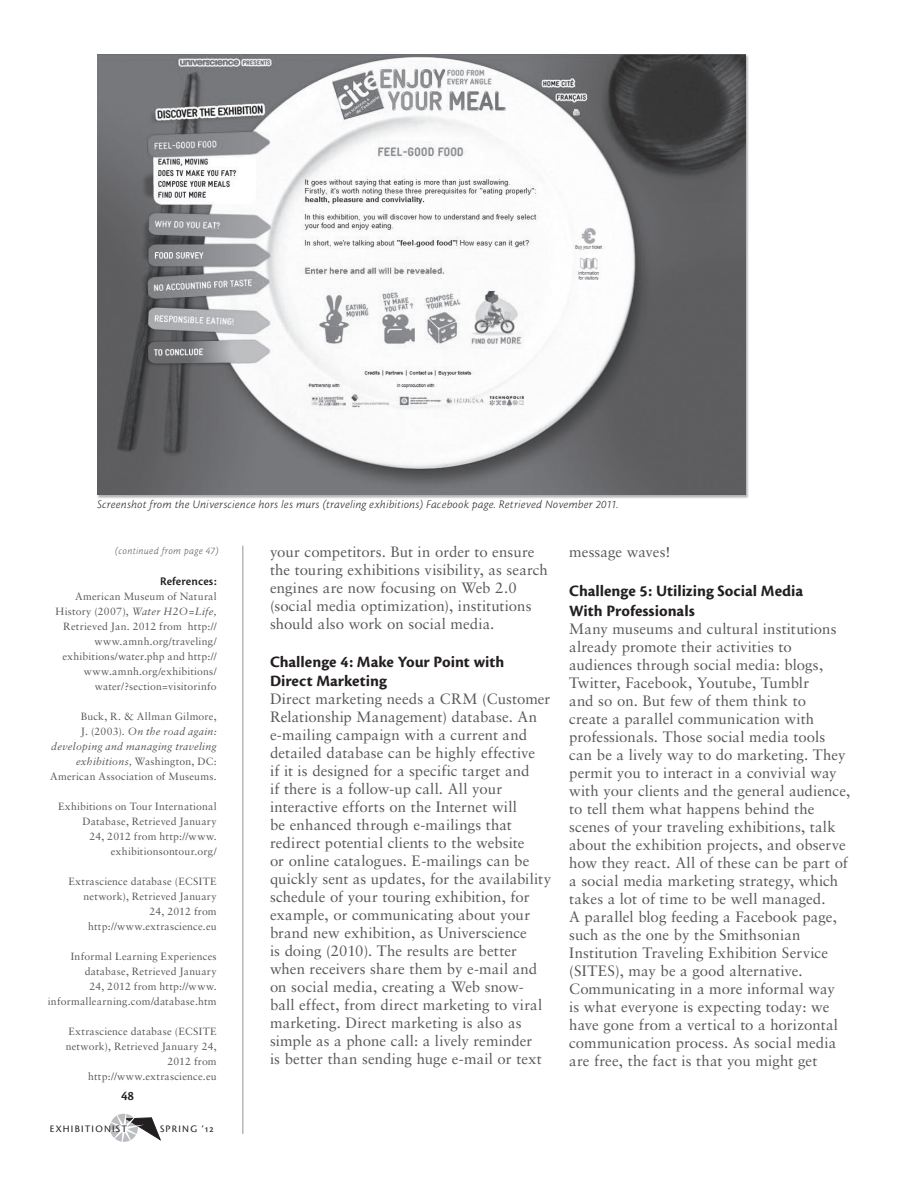
<style>
.page{position:relative;width:918px;height:1188px;background:#fff}
.page>*{position:absolute;margin:0;border:0;box-sizing:border-box;transform-origin:0 0}
.t1{font:16.5px "Cronos MM 700 11";color:#231f20}
.t2{font:15px/18px "Sabon";letter-spacing:.005em;color:#57585a}
.t3{font:13.5px "Cronos MM 574 9";color:#231f20}
.t4{font:12.15px "Cronos MM 574 8";letter-spacing:.01em;color:#231f20}
.t5{font:12px "Cronos MM It 250 8";letter-spacing:.02em;color:#231f20}
.t6{font:10.5px/15px "Sabon";letter-spacing:.02em;color:#57585a;text-align:right}
.t7{font:10.5px "Cronos MM It 250 7";letter-spacing:.04em;color:#57585a;scale:.95 1}
.t8{font:10.35px "Cronos MM SC 408 9";letter-spacing:.12em;color:#231f20}
.s1{font-style:italic}
</style>
<div class="page">
<svg style="left:109px;top:1113px;width:52px;height:29px"></svg>
<hr style="left:242px;top:546px;width:1px;height:588px;background:#939598">
<img style="left:97px;top:54px;width:648px;height:440px">
<p class="t5" style="left:97px;top:498px;width:523px">Screenshot from the Universcience hors les murs (traveling exhibitions) Facebook page. Retrieved November 2011.</p>
<p class="t7" style="left:115px;top:545px;width:110px">(continued from page 47)</p>
<p class="t2" style="left:270px;top:543px;width:279px">your competitors. But in order to ensure the touring exhibitions visibility, as search engines are now focusing on Web 2.0 (social media optimization), institutions should also work on social media.</p>
<p class="t1" style="left:270px;top:653px;width:236px">Challenge 4: Make Your Point with</p>
<p class="t1" style="left:270px;top:672px;width:118px">Direct Marketing</p>
<p class="t2" style="left:270px;top:690px;width:283px">Direct marketing needs a CRM (Customer Relationship Management) database. An e-mailing campaign with a current and detailed database can be highly effective<br>if it is designed for a specific target and<br>if there is a follow-up call. All your interactive efforts on the Internet will<br>be enhanced through e-mailings that redirect potential clients to the website<br>or online catalogues. E-mailings can be quickly sent as updates, for the availability schedule of your touring exhibition, for example, or communicating about your brand new exhibition, as Universcience<br>is doing (2010). The results are better when receivers share them by e-mail and on social media, creating a Web snow&shy;ball effect, from direct marketing to viral marketing. Direct marketing is also as simple as a phone call: a lively reminder<br>is better than sending huge e-mail or text</p>
<p class="t4" style="left:160px;top:575px;width:58px">References:</p>
<p class="t6" style="left:56px;top:589px;width:163px">American Museum of Natural<br>History (2007), <span class="s1">Water H2O=Life,<br></span>Retrieved Jan. 2012 from http:// www.amnh.org/traveling/ exhibitions/water.php and http:// www.amnh.org/exhibitions/ water/?section=visitorinfo</p>
<p class="t6" style="left:50px;top:709px;width:168px">Buck, R. &amp; Allman Gilmore,<br>J. (2003). <span class="s1">On the road again: developing and managing traveling exhibitions,</span> Washington, DC:<br>American Association of Museums.</p>
<p class="t6" style="left:58px;top:799px;width:160px">Exhibitions on Tour International<br>Database, Retrieved January<br>24, 2012 from http://www. exhibitionsontour.org/</p>
<p class="t6" style="left:68px;top:874px;width:150px">Extrascience database (ECSITE network), Retrieved January</p>
<p class="t6" style="left:150px;top:904px;width:69px">24, 2012 from</p>
<p class="t6" style="left:88px;top:919px;width:130px">http://www.extrascience.eu</p>
<p class="t6" style="left:48px;top:949px;width:170px">Informal Learning Experiences database, Retrieved January<br>24, 2012 from http://www. informallearning.com/database.htm</p>
<p class="t6" style="left:66px;top:1024px;width:152px">Extrascience database (ECSITE network), Retrieved January 24,<br>2012 from</p>
<p class="t6" style="left:88px;top:1069px;width:130px">http://www.extrascience.eu</p>
<p class="t3" style="left:121px;top:1088px;width:15px">48</p>
<p class="t8" style="left:50px;top:1124px;width:79px">EXHIBITIONIST</p>
<p class="t8" style="left:160px;top:1124px;width:55px">SPRING ‘12</p>
<p class="t2" style="left:569px;top:543px;width:103px">message waves!</p>
<p class="t1" style="left:569px;top:583px;width:236px">Challenge 5: Utilizing Social Media</p>
<p class="t1" style="left:569px;top:602px;width:127px">With Professionals</p>
<p class="t2" style="left:569px;top:620px;width:283px">Many museums and cultural institutions already promote their activities to audiences through social media: blogs, Twitter, Facebook, Youtube, Tumblr<br>and so on. But few of them think to<br>create a parallel communication with professionals. Those social media tools can be a lively way to do marketing. They permit you to interact in a convivial way with your clients and the general audience, to tell them what happens behind the scenes of your traveling exhibitions, talk about the exhibition projects, and observe how they react. All of these can be part of a social media marketing strategy, which takes a lot of time to be well managed.<br>A parallel blog feeding a Facebook page, such as the one by the Smithsonian Institution Traveling Exhibition Service (SITES), may be a good alternative.<br>Communicating in a more informal way<br>is what everyone is expecting today: we have gone from a vertical to a horizontal communication process. As social media are free, the fact is that you might get</p>
</div>
